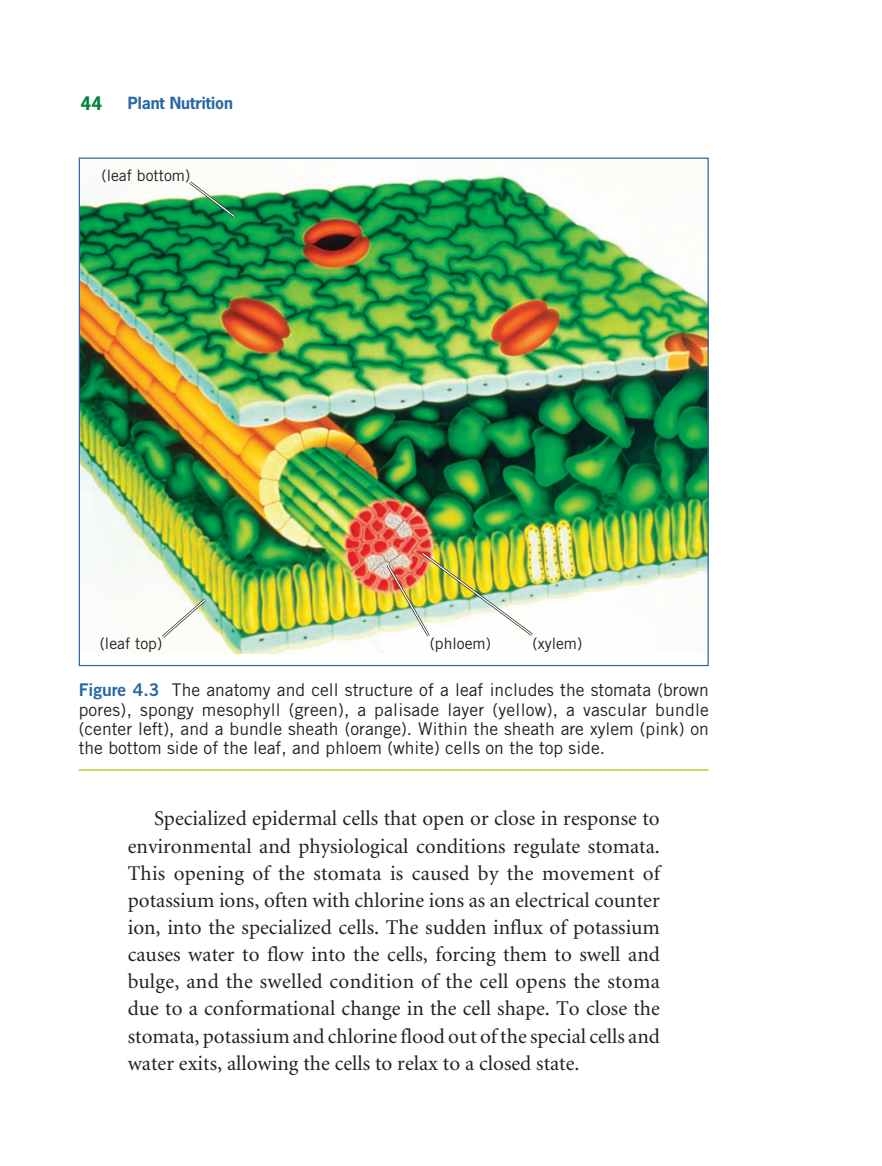
<style>
.page{position:relative;width:882px;height:1166px;background:#fff}
.page>*{position:absolute;margin:0;border:0;box-sizing:border-box;transform-origin:0 0}
.t1{font:21px/27.1px "Minion";color:#231f20;text-align:justify}
.t2{font:17.5px/19.2px "Trade Gothic";color:#231f20;text-align:justify}
.t3{font:700 17.5px "News Gothic";color:#00853f}
.t4{font:15.75px "Trade Gothic";color:#231f20}
.t5{font:700 15.75px "News Gothic";color:#2767a4}
.s1{font-family:"Trade Gothic Bold Two";color:#2767a4}
</style>
<div class="page">
<hr style="left:79px;top:769px;width:630px;height:2px;background:#bcd752">
<img style="left:81px;top:171px;width:626px;height:482px">
<svg style="left:186px;top:179px;width:52px;height:41px"></svg>
<svg style="left:159px;top:596px;width:50px;height:44px"></svg>
<img style="left:384px;top:550px;width:152px;height:89px">
<p class="t3" style="left:80px;top:94px;width:23px">44</p>
<p class="t5" style="left:128px;top:95px;width:107px">Plant Nutrition</p>
<p class="t4" style="left:102px;top:169px;width:90px">(leaf bottom)</p>
<p class="t4" style="left:100px;top:637px;width:64px">(leaf top)</p>
<p class="t4" style="left:430px;top:637px;width:63px">(phloem)</p>
<p class="t4" style="left:532px;top:637px;width:51px">(xylem)</p>
<p class="t2" style="left:79px;top:682px;width:632px"><span class="s1">Figure 4.3</span> The anatomy and cell structure of a leaf includes the stomata (brown pores), spongy mesophyll (green), a palisade layer (yellow), a vascular bundle (center left), and a bundle sheath (orange). Within the sheath are xylem (pink) on the bottom side of the leaf, and phloem (white) cells on the top side.</p>
<p class="t1" style="left:128px;top:807px;width:534px;text-indent:26px">Specialized epidermal cells that open or close in response to environmental and physiological conditions regulate stomata.<br>This opening of the stomata is caused by the movement of potassium ions, often with chlorine ions as an electrical counter ion, into the specialized cells. The sudden influx of potassium causes water to flow into the cells, forcing them to swell and bulge, and the swelled condition of the cell opens the stoma due to a conformational change in the cell shape. To close the stomata, potassium and chlorine flood out of the special cells and water exits, allowing the cells to relax to a closed state.</p>
</div>
